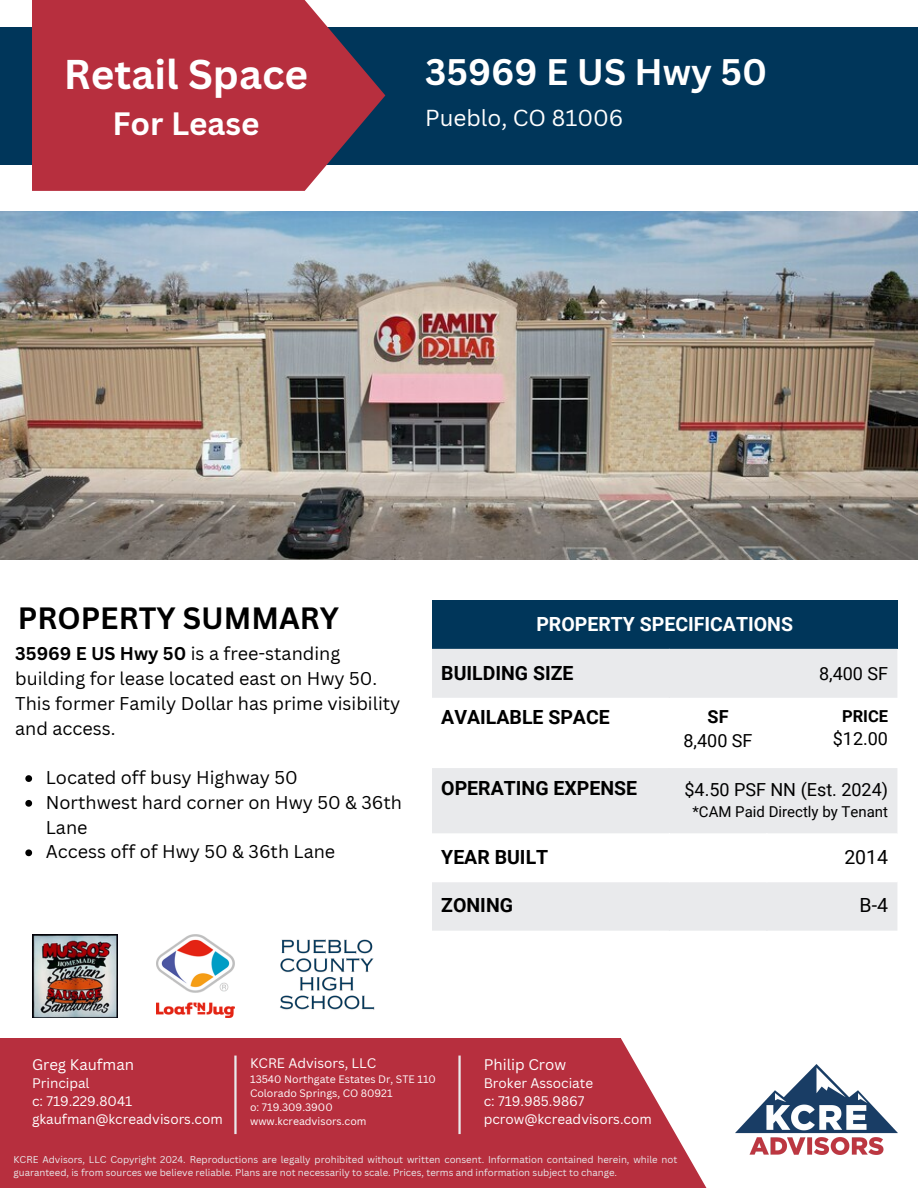
<style>
.page{position:relative;width:918px;height:1188px;background:#fff}
.page>*{position:absolute;margin:0;border:0;box-sizing:border-box;transform-origin:0 0}
.t1{font:700 40.5px "Canva Sans";color:#fff}
.t2{font:700 36px "Canva Sans";color:#fff}
.t3{font:700 31.5px "Canva Sans";color:#fff}
.t4{font:700 30px "Canva Sans";color:#000}
.t5{font:22.5px "Canva Sans";color:#fff}
.t6{font:700 19.5px "Roboto";color:#000}
.t7{font:700 19.5px "Roboto";color:#fff}
.t8{font:19.5px "Roboto";color:#000}
.t9{font:18px/24.8px "Canva Sans";color:#000}
.t10{font:18px "Roboto";color:#000}
.t11{font:700 18px "Roboto";color:#000}
.t12{font:700 16.5px "Roboto";color:#000}
.t13{font:15px "Roboto";color:#000}
.t14{font:15px "Canva Sans";color:#fff}
.t15{font:13.5px "Canva Sans";color:#fff}
.t16{font:10.5px "Canva Sans";color:#fff}
.t17{font:9.6px/12.8px "Canva Sans";color:#e9eaec}
.s1{font-weight:700}
</style>
<div class="page">
<img style="left:736px;top:1064px;width:162px;height:90px">
<div style="left:0;top:1039px;width:621px;height:149px;background:#b72f3e"></div>
<svg style="left:621px;top:1039px;width:85px;height:149px"></svg>
<div style="left:432px;top:601px;width:465px;height:48px;background:#00365a"></div>
<svg style="left:432px;top:649px;width:465px;height:281px;fill:#e9eaec"></svg>
<svg style="left:432px;top:833px;width:465px;height:49px"></svg>
<div style="left:0;top:27px;width:918px;height:138px;background:#00365a"></div>
<hr style="left:234px;top:1056px;width:3px;height:78px;background:#e9eaec">
<hr style="left:458px;top:1056px;width:3px;height:78px;background:#e9eaec">
<img style="left:0;top:212px;width:917px;height:347px">
<svg style="left:32px;top:0;width:353px;height:191px;fill:#b72f3e"></svg>
<svg style="left:25px;top:775px;width:7px;height:7px"></svg>
<svg style="left:25px;top:800px;width:7px;height:7px"></svg>
<svg style="left:25px;top:849px;width:7px;height:7px"></svg>
<img style="left:156px;top:935px;width:78px;height:83px">
<img style="left:280px;top:939px;width:95px;height:71px">
<img style="left:32px;top:935px;width:86px;height:83px">
<p class="t1" style="left:64px;top:46px;width:246px">Retail Space</p>
<p class="t3" style="left:112px;top:101px;width:149px">For Lease</p>
<p class="t2" style="left:425px;top:47px;width:344px">35969 E US Hwy 50</p>
<p class="t5" style="left:425px;top:102px;width:200px">Pueblo, CO 81006</p>
<p class="t4" style="left:18px;top:597px;width:323px">PROPERTY SUMMARY</p>
<p class="t9" style="left:15px;top:641px;width:387px"><span class="s1">35969 E US Hwy 50</span> is a free-standing building for lease located east on Hwy 50.<br>This former Family Dollar has prime visibility and access.</p>
<p class="t9" style="left:46px;top:765px;width:253px">Located off busy Highway 50</p>
<p class="t9" style="left:46px;top:790px;width:358px">Northwest hard corner on Hwy 50 &amp; 36th<br>Lane</p>
<p class="t9" style="left:46px;top:839px;width:291px">Access off of Hwy 50 &amp; 36th Lane</p>
<h2 class="t7" style="left:536px;top:613px;width:258px">PROPERTY SPECIFICATIONS</h2>
<h4 class="t6" style="left:441px;top:661px;width:134px">BUILDING SIZE</h4>
<p class="t10" style="left:819px;top:663px;width:70px">8,400 SF</p>
<h3 class="t6" style="left:441px;top:706px;width:170px">AVAILABLE SPACE</h3>
<h6 class="t11" style="left:708px;top:706px;width:22px">SF</h6>
<p class="t10" style="left:684px;top:731px;width:71px">8,400 SF</p>
<p class="t12" style="left:842px;top:706px;width:48px">PRICE</p>
<p class="t10" style="left:833px;top:729px;width:57px">$12.00</p>
<p class="t6" style="left:441px;top:776px;width:197px">OPERATING EXPENSE</p>
<p class="t10" style="left:685px;top:780px;width:205px">$4.50 PSF NN (Est. 2024)</p>
<p class="t13" style="left:693px;top:803px;width:197px">*CAM Paid Directly by Tenant</p>
<p class="t6" style="left:441px;top:846px;width:108px">YEAR BUILT</p>
<p class="t8" style="left:844px;top:846px;width:45px">2014</p>
<p class="t6" style="left:441px;top:894px;width:73px">ZONING</p>
<p class="t8" style="left:860px;top:894px;width:30px">B-4</p>
<p class="t15" style="left:250px;top:1054px;width:128px">KCRE Advisors, LLC</p>
<p class="t16" style="left:250px;top:1072px;width:187px">13540 Northgate Estates Dr, STE 110</p>
<p class="t16" style="left:250px;top:1086px;width:144px">Colorado Springs, CO 80921</p>
<p class="t16" style="left:250px;top:1100px;width:84px">o: 719.309.3900</p>
<p class="t16" style="left:250px;top:1114px;width:118px">www.kcreadvisors.com</p>
<p class="t14" style="left:32px;top:1054px;width:104px">Greg Kaufman</p>
<p class="t15" style="left:32px;top:1073px;width:59px">Principal</p>
<p class="t15" style="left:32px;top:1091px;width:102px">c: 719.229.8041</p>
<p class="t15" style="left:32px;top:1109px;width:192px">gkaufman@kcreadvisors.com</p>
<p class="t14" style="left:484px;top:1054px;width:84px">Philip Crow</p>
<p class="t15" style="left:484px;top:1073px;width:111px">Broker Associate</p>
<p class="t15" style="left:484px;top:1091px;width:102px">c: 719.985.9867</p>
<p class="t15" style="left:484px;top:1109px;width:170px">pcrow@kcreadvisors.com</p>
<p class="t17" style="left:14px;top:1153px;width:665px">KCRE Advisors, LLC Copyright 2024. Reproductions are legally prohibited without written consent. Information contained herein, while not guaranteed, is from sources we believe reliable. Plans are not necessarily to scale. Prices, terms and information subject to change.</p>
</div>
